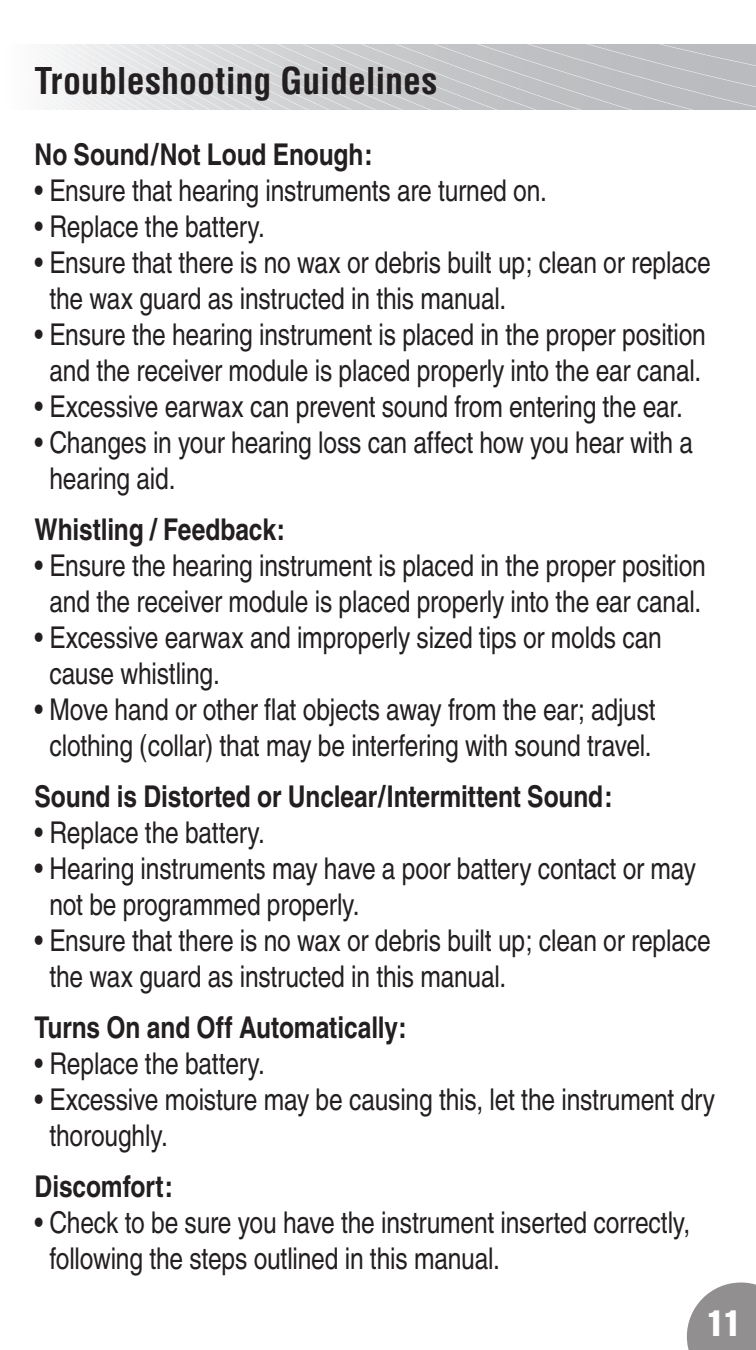
<style>
.page{position:relative;width:756px;height:1350px;background:#fff}
.page>*{position:absolute;margin:0;border:0;box-sizing:border-box;transform-origin:0 0}
.t1{font:700 condensed 36px "Helvetica";color:#231f20}
.t2{font:extra-condensed 36px "Helvetica";color:#fff}
.t3{font:condensed 30px/36px "Helvetica";letter-spacing:-.005em;color:#231f20}
.t4{font:700 condensed 30px "Helvetica";letter-spacing:-.005em;color:#231f20}
</style>
<div class="page">
<svg style="left:687px;top:1282px;width:69px;height:68px;background:#a09f9f"></svg>
<svg style="left:52px;top:44px;width:704px;height:65px;background:#cecfd1"></svg>
<p class="t1" style="left:35px;top:58px;width:404px">Troubleshooting Guidelines</p>
<p class="t4" style="left:35px;top:136px;width:340px">No Sound/Not Loud Enough:</p>
<p class="t3" style="left:35px;top:172px;width:514px">• Ensure that hearing instruments are turned on.</p>
<p class="t3" style="left:35px;top:208px;width:232px">• Replace the battery.</p>
<p class="t3" style="left:49px;top:244px;width:663px;text-indent:-15px">• Ensure that there is no wax or debris built up; clean or replace the wax guard as instructed in this manual.</p>
<p class="t3" style="left:35px;top:316px;width:673px;text-align:center">• Ensure the hearing instrument is placed in the proper position and the receiver module is placed properly into the ear canal.</p>
<p class="t3" style="left:35px;top:388px;width:650px">• Excessive earwax can prevent sound from entering the ear.</p>
<p class="t3" style="left:49px;top:424px;width:645px;text-indent:-15px">• Changes in your hearing loss can affect how you hear with a hearing aid.</p>
<p class="t4" style="left:35px;top:511px;width:252px">Whistling / Feedback:</p>
<p class="t3" style="left:35px;top:547px;width:673px;text-align:center">• Ensure the hearing instrument is placed in the proper position and the receiver module is placed properly into the ear canal.</p>
<p class="t3" style="left:49px;top:619px;width:614px;text-indent:-15px">• Excessive earwax and improperly sized tips or molds can cause whistling.</p>
<p class="t3" style="left:35px;top:691px;width:623px;text-align:center">• Move hand or other flat objects away from the ear; adjust clothing (collar) that may be interfering with sound travel.</p>
<p class="t4" style="left:35px;top:778px;width:580px">Sound is Distorted or Unclear/Intermittent Sound:</p>
<p class="t3" style="left:35px;top:814px;width:232px">• Replace the battery.</p>
<p class="t3" style="left:49px;top:850px;width:648px;text-indent:-15px">• Hearing instruments may have a poor battery contact or may not be programmed properly.</p>
<p class="t3" style="left:49px;top:922px;width:663px;text-indent:-15px">• Ensure that there is no wax or debris built up; clean or replace the wax guard as instructed in this manual.</p>
<p class="t4" style="left:35px;top:1009px;width:374px">Turns On and Off Automatically:</p>
<p class="t3" style="left:35px;top:1045px;width:232px">• Replace the battery.</p>
<p class="t3" style="left:49px;top:1081px;width:667px;text-indent:-15px">• Excessive moisture may be causing this, let the instrument dry thoroughly.</p>
<p class="t4" style="left:35px;top:1168px;width:140px">Discomfort:</p>
<p class="t3" style="left:49px;top:1204px;width:642px;text-indent:-15px">• Check to be sure you have the instrument inserted correctly, following the steps outlined in this manual.</p>
<p class="t2" style="left:707px;top:1300px;width:35px">11</p>
</div>
